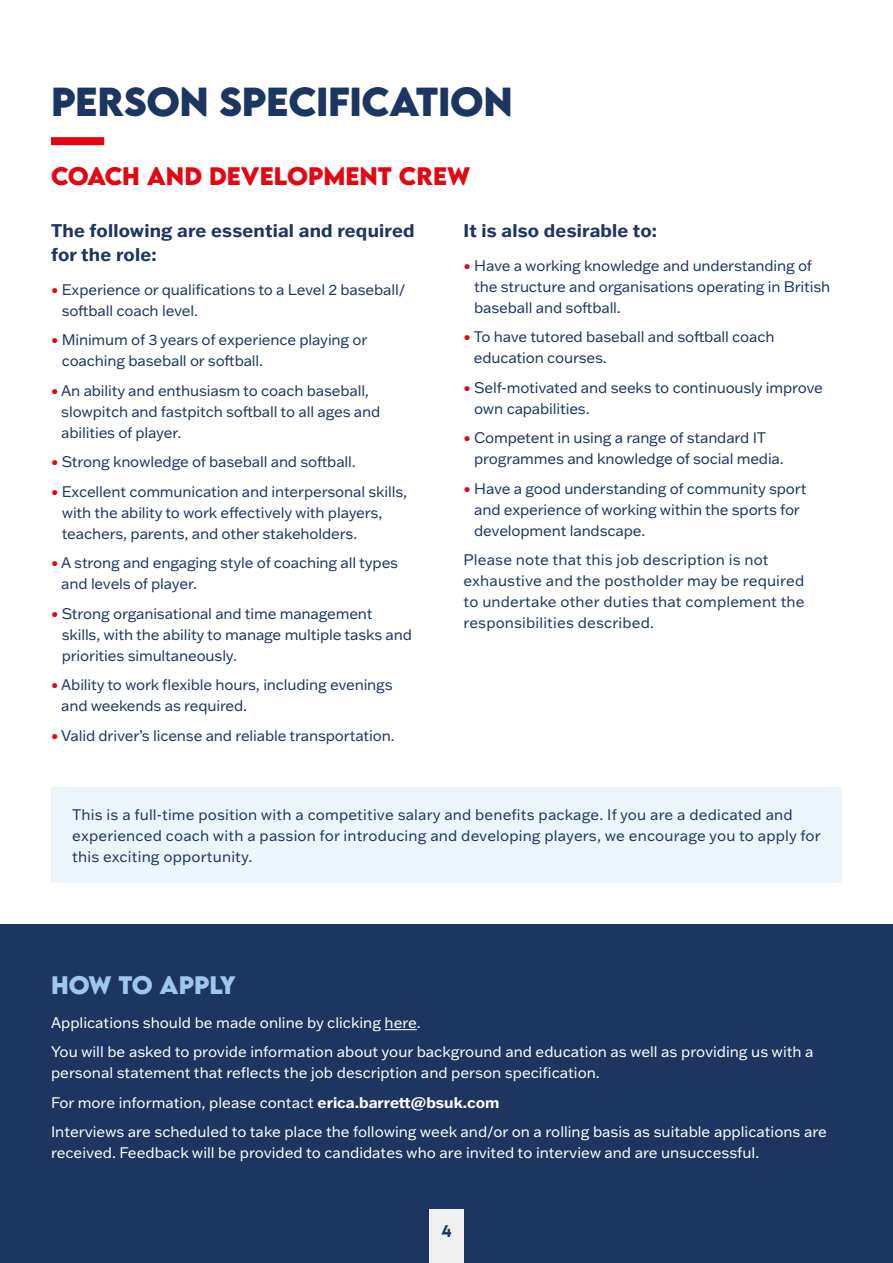
<style>
.page{position:relative;width:893px;height:1263px;background:#fff}
.page>*{position:absolute;margin:0;border:0;box-sizing:border-box;transform-origin:0 0}
.t1{font:700 36px "LEMONMILK";letter-spacing:-.01em;color:#1d3661}
.t2{font:700 22.5px "LEMONMILK";color:#e30613}
.t3{font:700 22.5px "LEMONMILK";letter-spacing:-.04em;color:#9dc8ed}
.t4{font:700 18px/24px "Franklin Gothic ATF";letter-spacing:.01em;color:#1d3661}
.t5{font:15px/21px "Franklin Gothic ATF";letter-spacing:-.01em;color:#1d3661}
.t6{font:15px/29.5px "Franklin Gothic ATF";color:#fff}
.t7{font:15px/21px "Franklin Gothic ATF";letter-spacing:.01em;color:#1d3661}
.t8{font:500 15px "LEMONMILK";color:#1d3661}
.s1{color:#e30613}
.s2{font-weight:700}
</style>
<div class="page">
<div style="left:51px;top:137px;width:53px;height:8px;background:#e30613"></div>
<div style="left:0;top:925px;width:893px;height:338px;background:#1d3661"></div>
<hr style="left:385px;top:1029px;width:32px;height:1px;background:#fff">
<div style="left:429px;top:1210px;width:35px;height:53px;background:#f0f0f0"></div>
<div style="left:51px;top:787px;width:791px;height:96px;background:#edf5fc"></div>
<h1 class="t1" style="left:51px;top:77px;width:463px">PERSON SPECIFICATION</h1>
<h2 class="t2" style="left:51px;top:161px;width:421px">COACH AND DEVELOPMENT CREW</h2>
<p class="t4" style="left:51px;top:218px;width:365px">The following are essential and required for the role:</p>
<p class="t5" style="left:62px;top:278px;width:345px;text-indent:-11px"><span class="s1">•</span> Experience or qualifications to a Level 2 baseball/ softball coach level.</p>
<p class="t5" style="left:62px;top:329px;width:307px;text-indent:-11px"><span class="s1">•</span> Minimum of 3 years of experience playing or coaching baseball or softball.</p>
<p class="t5" style="left:61px;top:379px;width:321px;text-indent:-10px"><span class="s1">•</span> An ability and enthusiasm to coach baseball, slowpitch and fastpitch softball to all ages and abilities of player.</p>
<p class="t5" style="left:51px;top:451px;width:306px"><span class="s1">•</span> Strong knowledge of baseball and softball.</p>
<p class="t5" style="left:62px;top:480px;width:347px;text-indent:-11px"><span class="s1">•</span> Excellent communication and interpersonal skills, with the ability to work effectively with players, teachers, parents, and other stakeholders.</p>
<p class="t5" style="left:61px;top:552px;width:338px;text-indent:-10px"><span class="s1">•</span> A strong and engaging style of coaching all types and levels of player.</p>
<p class="t5" style="left:62px;top:602px;width:352px;text-indent:-11px"><span class="s1">•</span> Strong organisational and time management skills, with the ability to manage multiple tasks and priorities simultaneously.</p>
<p class="t5" style="left:61px;top:674px;width:333px;text-indent:-10px"><span class="s1">•</span> Ability to work flexible hours, including evenings and weekends as required.</p>
<p class="t5" style="left:51px;top:724px;width:345px"><span class="s1">•</span> Valid driver’s license and reliable transportation.</p>
<p class="t4" style="left:463px;top:218px;width:195px">It is also desirable to:</p>
<p class="t5" style="left:474px;top:254px;width:358px;text-indent:-11px"><span class="s1">•</span> Have a working knowledge and understanding of the structure and organisations operating in British baseball and softball.</p>
<p class="t5" style="left:474px;top:326px;width:302px;text-indent:-10px"><span class="s1">•</span> To have tutored baseball and softball coach education courses.</p>
<p class="t5" style="left:474px;top:376px;width:350px;text-indent:-11px"><span class="s1">•</span> Self-motivated and seeks to continuously improve own capabilities.</p>
<p class="t5" style="left:474px;top:427px;width:311px;text-indent:-11px"><span class="s1">•</span> Competent in using a range of standard IT programmes and knowledge of social media.</p>
<p class="t5" style="left:474px;top:477px;width:334px;text-indent:-11px"><span class="s1">•</span> Have a good understanding of community sport and experience of working within the sports for development landscape.</p>
<p class="t7" style="left:463px;top:549px;width:343px">Please note that this job description is not exhaustive and the postholder may be required to undertake other duties that complement the responsibilities described.</p>
<p class="t7" style="left:72px;top:804px;width:750px">This is a full-time position with a competitive salary and benefits package. If you are a dedicated and experienced coach with a passion for introducing and developing players, we encourage you to apply for this exciting opportunity.</p>
<h2 class="t3" style="left:51px;top:970px;width:186px">HOW TO APPLY</h2>
<p class="t6" style="left:51px;top:1007px;width:764px">Applications should be made online by clicking here.<br>You will be asked to provide information about your background and education as well as providing us with a</p>
<p class="t6" style="left:51px;top:1058px;width:777px">personal statement that reflects the job description and person specification.<br>For more information, please contact <span class="s2">erica.barrett@bsuk.com<br></span>Interviews are scheduled to take place the following week and/or on a rolling basis as suitable applications are</p>
<p class="t6" style="left:51px;top:1138px;width:710px">received. Feedback will be provided to candidates who are invited to interview and are unsuccessful.</p>
<p class="t8" style="left:441px;top:1221px;width:12px">4</p>
</div>
